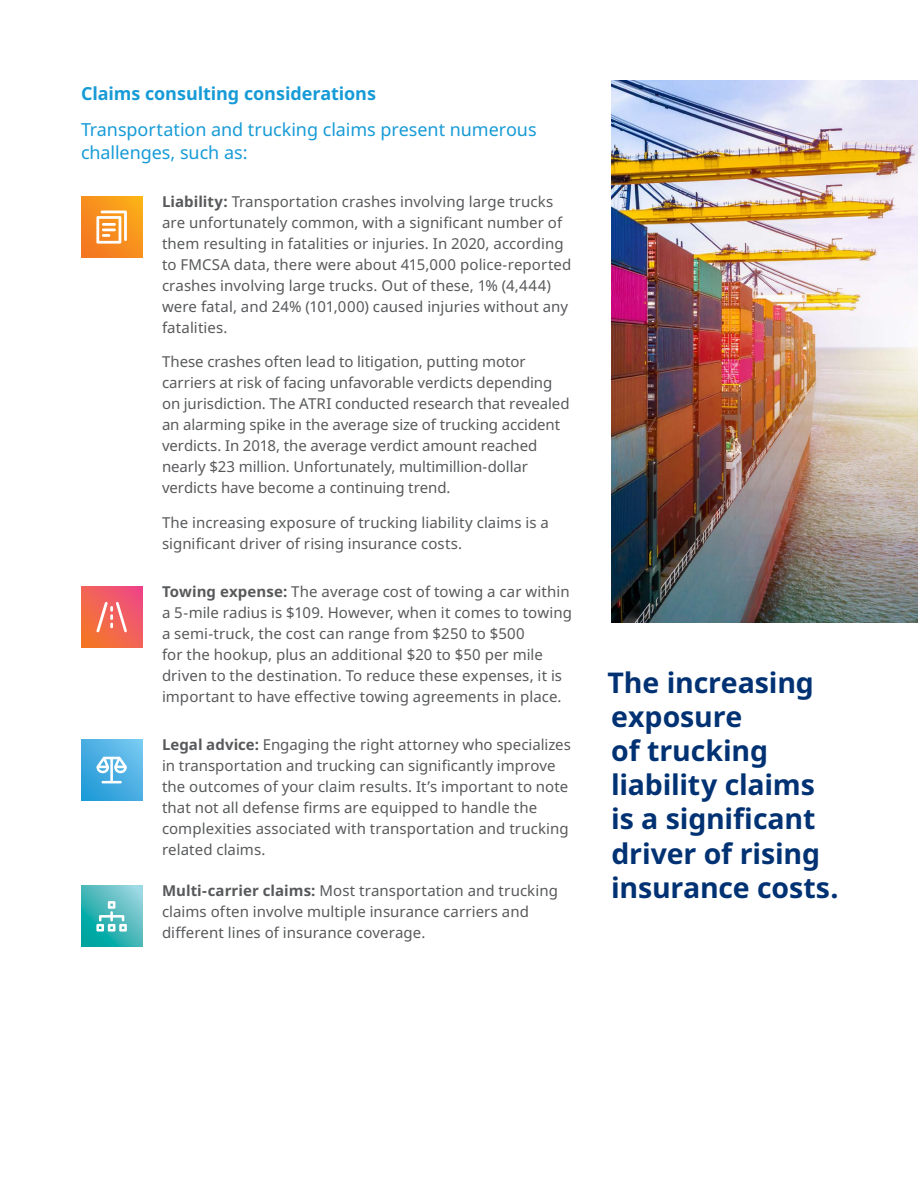
<style>
.page{position:relative;width:918px;height:1188px;background:#fff}
.page>*{position:absolute;margin:0;border:0;box-sizing:border-box;transform-origin:0 0}
.t1{font:700 28.5px/34.2px "Noto Sans";letter-spacing:-.005em;color:#003273}
.t2{font:18px/22.5px "Noto Sans";letter-spacing:-.005em;color:#179bd7}
.t3{font:700 18px "Noto Sans";letter-spacing:-.005em;color:#179bd7}
.t4{font:15px/21px "Noto Sans";letter-spacing:.005em;color:#58595b}
.s1{font-weight:700}
</style>
<div class="page">
<img style="left:611px;top:81px;width:307px;height:541px">
<svg style="left:81px;top:196px;width:61px;height:62px;background:#f7901e"></svg>
<svg style="left:96px;top:211px;width:31px;height:33px"></svg>
<svg style="left:81px;top:586px;width:61px;height:62px;background:#f16255"></svg>
<svg style="left:96px;top:602px;width:31px;height:30px"></svg>
<svg style="left:81px;top:739px;width:61px;height:62px;background:#4aafe2"></svg>
<svg style="left:96px;top:757px;width:31px;height:26px"></svg>
<svg style="left:81px;top:886px;width:61px;height:61px;background:#42b8ba"></svg>
<svg style="left:96px;top:901px;width:31px;height:31px"></svg>
<p class="t3" style="left:81px;top:81px;width:297px">Claims consulting considerations</p>
<p class="t2" style="left:81px;top:119px;width:457px">Transportation and trucking claims present numerous challenges, such as:</p>
<p class="t4" style="left:162px;top:191px;width:411px"><span class="s1">Liability:</span> Transportation crashes involving large trucks are unfortunately common, with a significant number of them resulting in fatalities or injuries. In 2020, according to FMCSA data, there were about 415,000 police-reported crashes involving large trucks. Out of these, 1% (4,444) were fatal, and 24% (101,000) caused injuries without any fatalities.</p>
<p class="t4" style="left:162px;top:352px;width:409px">These crashes often lead to litigation, putting motor carriers at risk of facing unfavorable verdicts depending on jurisdiction. The ATRI conducted research that revealed an alarming spike in the average size of trucking accident verdicts. In 2018, the average verdict amount reached nearly $23 million. Unfortunately, multimillion-dollar verdicts have become a continuing trend.</p>
<p class="t4" style="left:162px;top:512px;width:388px">The increasing exposure of trucking liability claims is a significant driver of rising insurance costs.</p>
<p class="t4" style="left:162px;top:581px;width:412px"><span class="s1">Towing expense:</span> The average cost of towing a car within a 5-mile radius is $109. However, when it comes to towing a semi-truck, the cost can range from $250 to $500<br>for the hookup, plus an additional $20 to $50 per mile driven to the destination. To reduce these expenses, it is important to have effective towing agreements in place.</p>
<p class="t4" style="left:162px;top:734px;width:411px"><span class="s1">Legal advice:</span> Engaging the right attorney who specializes in transportation and trucking can significantly improve the outcomes of your claim results. It’s important to note that not all defense firms are equipped to handle the complexities associated with transportation and trucking related claims.</p>
<p class="t4" style="left:162px;top:880px;width:398px"><span class="s1">Multi-carrier claims:</span> Most transportation and trucking claims often involve multiple insurance carriers and different lines of insurance coverage.</p>
<h1 class="t1" style="left:607px;top:666px;width:233px">The increasing exposure<br>of trucking liability claims is a significant driver of rising insurance costs.</h1>
</div>
